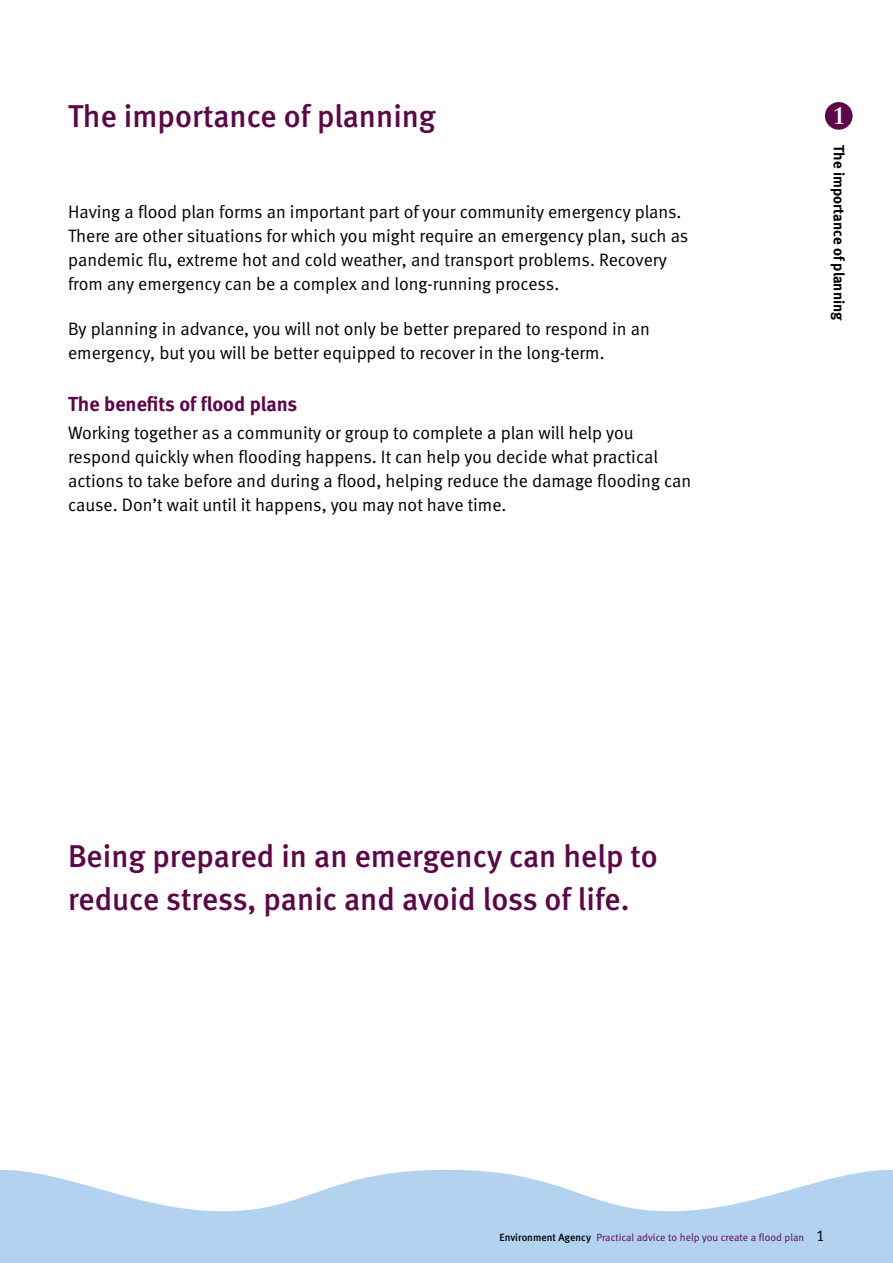
<style>
.page{position:relative;width:893px;height:1263px;background:#fff}
.page>*{position:absolute;margin:0;border:0;box-sizing:border-box;transform-origin:0 0}
.t1{font:500 31.5px/43.5px "EA Meta";color:#5d0749}
.t2{font:700 24px "EA Sabon";color:#fff}
.t3{font:700 20.25px "EA Meta";color:#5d0749}
.t4{font:18px/24px "EA Meta Normal";color:#000}
.t5{font:700 15px "EA Meta";color:#000}
.t6{font:10.5px "EA Meta Normal";color:#5d0749}
.s1{font-family:"EA Meta";font-weight:500;color:#000}
.s2{font-size:15.75px;color:#000}
</style>
<div class="page">
<div style="left:825px;top:102px;width:28px;height:28px;background:#5d0749;border-radius:50%"></div>
<svg style="left:0;top:1170px;width:893px;height:93px;fill:#b2d2f0"></svg>
<h1 class="t1" style="left:68px;top:94px;width:369px">The importance of planning</h1>
<p class="t4" style="left:68px;top:199px;width:622px">Having a flood plan forms an important part of your community emergency plans.<br>There are other situations for which you might require an emergency plan, such as pandemic flu, extreme hot and cold weather, and transport problems. Recovery from any emergency can be a complex and long-running process.</p>
<p class="t4" style="left:68px;top:317px;width:583px">By planning in advance, you will not only be better prepared to respond in an emergency, but you will be better equipped to recover in the long-term.</p>
<p class="t3" style="left:68px;top:392px;width:231px">The benefits of flood plans</p>
<p class="t4" style="left:68px;top:420px;width:625px">Working together as a community or group to complete a plan will help you respond quickly when flooding happens. It can help you decide what practical actions to take before and during a flood, helping reduce the damage flooding can cause. Don’t wait until it happens, you may not have time.</p>
<h1 class="t1" style="left:68px;top:834px;width:591px">Being prepared in an emergency can help to reduce stress, panic and avoid loss of life.</h1>
<h2 class="t2" style="left:832px;top:101px;width:15px">1</h2>
<p class="t5" style="left:848px;top:145px;width:177px;rotate:90deg">The importance of planning</p>
<p class="t6" style="left:499px;top:1232px;width:327px"><span class="s1">Environment Agency</span> Practical advice to help you create a flood plan <span class="s2">1</span></p>
</div>
